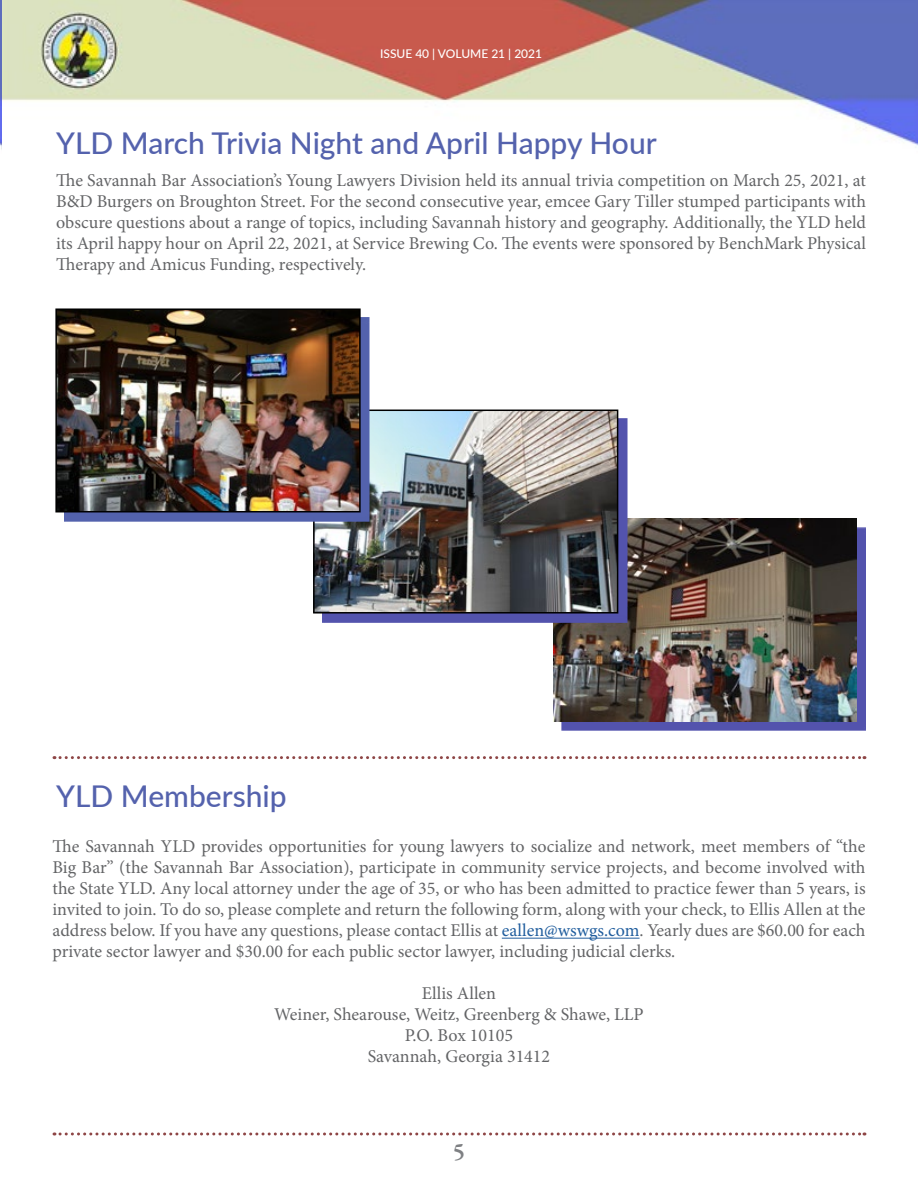
<style>
.page{position:relative;width:918px;height:1188px;background:#fff}
.page>*{position:absolute;margin:0;border:0;box-sizing:border-box;transform-origin:0 0}
.t1{font:500 30px "Lato";color:#5462ad}
.t2{font:600 24px "Garamond Premr Pro";color:#7e8083}
.t3{font:18px/21px "Minion Pro";color:#636466;text-align:justify}
.t4{font:500 12px "Lato";color:#fff}
.s1{color:#215e9e}
</style>
<div class="page">
<img style="left:0;top:0;width:918px;height:150px">
<svg style="left:54px;top:1132px;width:811px;height:4px"></svg>
<div style="left:561px;top:527px;width:304px;height:204px;background:#5353ad"></div>
<img style="left:553px;top:519px;width:304px;height:202px">
<div style="left:322px;top:418px;width:306px;height:205px;background:#5353ad"></div>
<img style="left:316px;top:413px;width:299px;height:198px">
<div style="left:313px;top:410px;width:305px;height:204px;border:2px solid #000"></div>
<div style="left:64px;top:317px;width:306px;height:205px;background:#5362ad"></div>
<img style="left:58px;top:311px;width:300px;height:198px">
<div style="left:55px;top:308px;width:306px;height:204px;border:2px solid #000"></div>
<svg style="left:54px;top:756px;width:811px;height:3px"></svg>
<hr style="left:502px;top:938px;width:138px;height:1px;background:#215e9e">
<p class="t4" style="left:380px;top:45px;width:164px">ISSUE 40 | VOLUME 21 | 2021</p>
<h1 class="t1" style="left:56px;top:121px;width:602px">YLD March Trivia Night and April Happy Hour</h1>
<p class="t3" style="left:56px;top:170px;width:812px">The Savannah Bar Association’s Young Lawyers Division held its annual trivia competition on March 25, 2021, at B&amp;D Burgers on Broughton Street. For the second consecutive year, emcee Gary Tiller stumped participants with obscure questions about a range of topics, including Savannah history and geography. Additionally, the YLD held its April happy hour on April 22, 2021, at Service Brewing Co. The events were sponsored by BenchMark Physical Therapy and Amicus Funding, respectively.</p>
<h1 class="t1" style="left:56px;top:774px;width:232px">YLD Membership</h1>
<p class="t3" style="left:52px;top:836px;width:815px">The Savannah YLD provides opportunities for young lawyers to socialize and network, meet members of “the Big Bar” (the Savannah Bar Association), participate in community service projects, and become involved with the State YLD. Any local attorney under the age of 35, or who has been admitted to practice fewer than 5 years, is invited to join. To do so, please complete and return the following form, along with your check, to Ellis Allen at the address below. If you have any questions, please contact Ellis at <span class="s1">eallen@wswgs.com</span>. Yearly dues are $60.00 for each private sector lawyer and $30.00 for each public sector lawyer, including judicial clerks.</p>
<p class="t3" style="left:274px;top:983px;width:371px;text-align:center">Ellis Allen<br>Weiner, Shearouse, Weitz, Greenberg &amp; Shawe, LLP<br>P.O. Box 10105<br>Savannah, Georgia 31412</p>
<h2 class="t2" style="left:453px;top:1137px;width:13px">5</h2>
</div>
